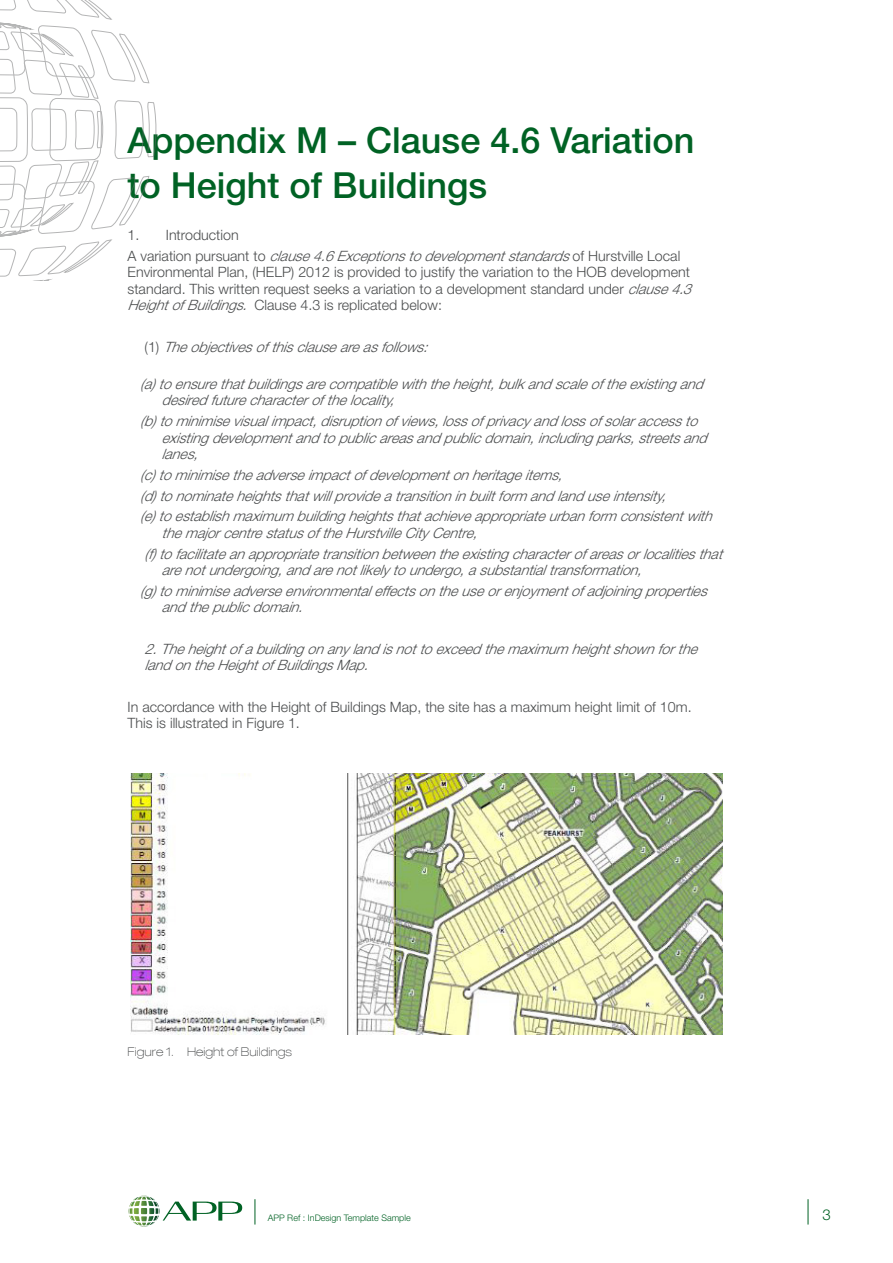
<style>
.page{position:relative;width:893px;height:1263px;background:#fff}
.page>*{position:absolute;margin:0;border:0;box-sizing:border-box;transform-origin:0 0}
.Body_Text{font:500 36px/45px "Helvetica Neue LT Pro";color:#006224}
.Page_Number{font:300 15px "Helvetica Neue LT";color:#006224}
.Body_Text-2{font:italic 300 14.25px/16.5px "Helvetica Neue LT";color:#4a4c4d}
.Body_Text-3{font:300 14.25px/16.5px "Helvetica Neue LT";color:#4a4c4d}
.t1{font:100 expanded 12px "Helvetica Neue LT";color:#4a4c4d}
.t2{font:300 9px "Helvetica Neue LT";color:#006224}
.s1{font-style:italic}
.s2{font-style:normal}
</style>
<div class="page">
<img style="left:131px;top:774px;width:591px;height:260px">
<svg style="left:255px;top:1199px;width:1px;height:25px"></svg>
<svg style="left:808px;top:1199px;width:1px;height:25px"></svg>
<svg style="left:129px;top:1195px;width:113px;height:32px"></svg>
<svg style="left:0;top:0;width:156px;height:281px"></svg>
<p class="Body_Text" style="left:128px;top:118px;width:568px">Appendix M – Clause 4.6 Variation to Height of Buildings</p>
<p class="Body_Text-3" style="left:128px;top:226px;width:113px">1. Introduction</p>
<p class="Body_Text-3" style="left:128px;top:247px;width:571px">A v a r i a t i o n p u r s u a n t t o <span class="s1">clause4.6Exceptionstodevelopmentstandards</span>o f H u r s t v i l l e L o c a l Environmental Plan, (HELP) 2012 is provided to justify the variation to the HOB development standard. This written request seeks a variation to a development standard under <span class="s1">clause4.3<br>HeightofBuildings.</span> Clause 4.3 is replicated below:</p>
<p class="Body_Text-2" style="left:145px;top:338px;width:290px"><span class="s2">( 1 )</span> Theobjectivesofthisclauseareasfollows:</p>
<p class="Body_Text-2" style="left:162px;top:375px;width:549px;text-indent:-21px">(a) toensurethatbuildingsarecompatiblewiththeheight,bulkandscaleoftheexistingand desiredfuturecharacterofthelocality,</p>
<p class="Body_Text-2" style="left:162px;top:412px;width:552px;text-indent:-21px">(b) tominimisevisualimpact,disruptionofviews,lossofprivacyandlossofsolaraccessto existingdevelopmentandtopublicareasandpublicdomain,includingparks,streetsand lanes,</p>
<p class="Body_Text-2" style="left:140px;top:466px;width:429px">(c) tominimisetheadverseimpactofdevelopmentonheritageitems,</p>
<p class="Body_Text-2" style="left:140px;top:487px;width:533px">(d) tonominateheightsthatwillprovideatransitioninbuiltform andlanduseintensity,</p>
<p class="Body_Text-2" style="left:162px;top:508px;width:557px;text-indent:-21px">(e) toestablishmaximum buildingheightsthatachieveappropriateurbanform consistentwith themajorcentrestatusoftheHurstvilleCityCentre,</p>
<p class="Body_Text-2" style="left:162px;top:545px;width:568px;text-indent:-17px">(f) tofacilitateanappropriatetransitionbetweentheexistingcharacterofareasorlocalitiesthat arenotundergoing,andarenotlikelytoundergo,asubstantialtransformation,</p>
<p class="Body_Text-2" style="left:162px;top:582px;width:553px;text-indent:-21px">(g) tominimiseadverseenvironmentaleffectsontheuseorenjoymentofadjoiningproperties andthepublicdomain.</p>
<p class="Body_Text-2" style="left:145px;top:640px;width:560px">2.Theheightofabuildingonanylandisnottoexceedthemaximum heightshownforthe landontheHeightofBuildingsMap.</p>
<p class="Body_Text-3" style="left:128px;top:698px;width:566px">In accordance with the Height of Buildings Map, the site has a maximum height limit of 10m.<br>This is illustrated in Figure 1.</p>
<p class="t1" style="left:128px;top:1044px;width:166px">Figure 1. Height of Buildings</p>
<p class="t2" style="left:268px;top:1212px;width:144px">APP Ref : InDesign Template Sample</p>
<p class="Page_Number" style="left:822px;top:1206px;width:10px">3</p>
</div>
